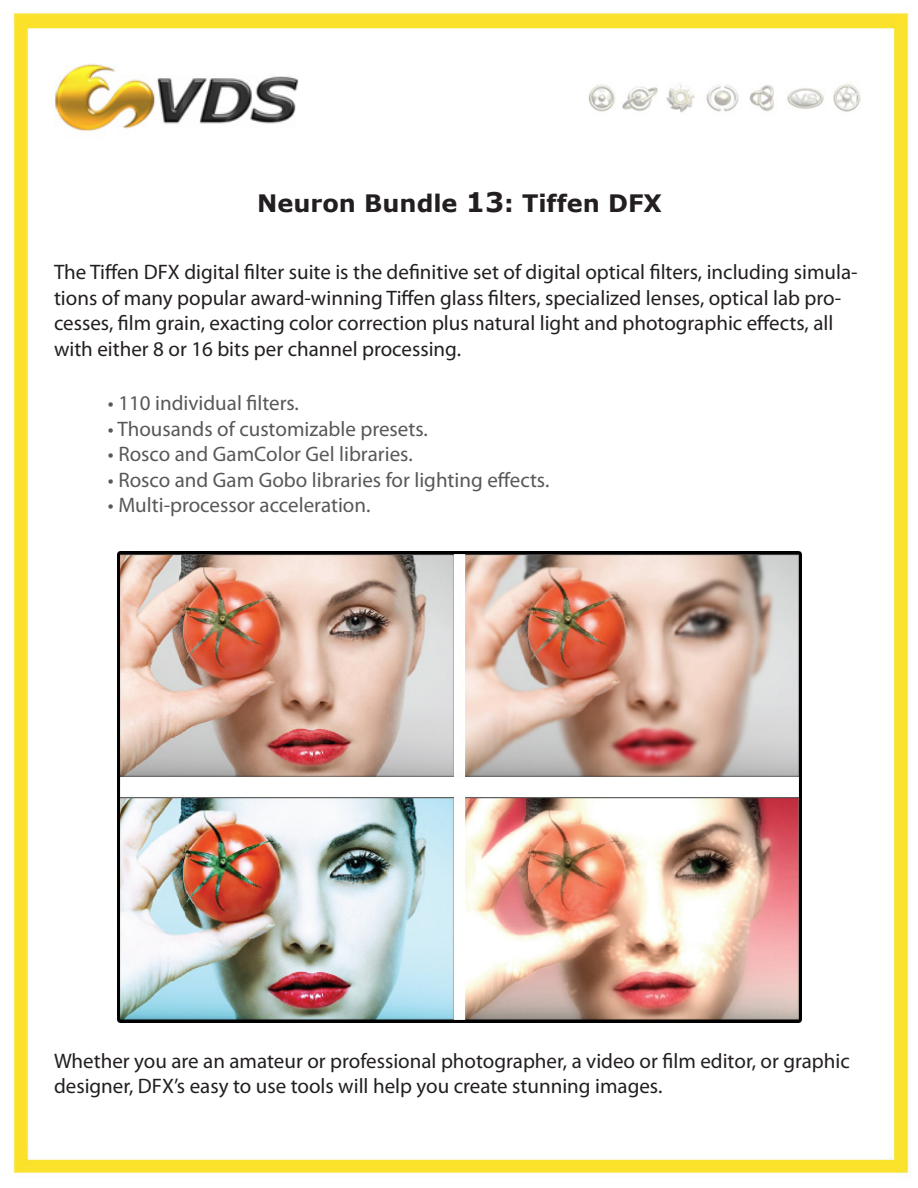
<style>
.page{position:relative;width:918px;height:1188px;background:#fff}
.page>*{position:absolute;margin:0;border:0;box-sizing:border-box;transform-origin:0 0}
.t1{font:700 24px "Verdana";color:#231f20}
.t2{font:21px/25.5px "Myriad Pro";color:#231f20}
.t3{font:21px "Myriad Pro";color:#57585a}
.s1{font-size:27px}
</style>
<div class="page">
<img style="left:13px;top:9px;width:897px;height:1167px">
<img style="left:54px;top:54px;width:244px;height:88px">
<img style="left:581px;top:81px;width:283px;height:34px">
<img style="left:117px;top:551px;width:685px;height:471px">
<p class="t1" style="left:257px;top:188px;width:406px">Neuron Bundle <span class="s1">13</span>: Tiffen DFX</p>
<p class="t2" style="left:54px;top:259px;width:805px">The Tiffen DFX digital filter suite is the definitive set of digital optical filters, including simula&shy;tions of many popular award-winning Tiffen glass filters, specialized lenses, optical lab pro&shy;cesses, film grain, exacting color correction plus natural light and photographic effects, all with either 8 or 16 bits per channel processing.</p>
<p class="t3" style="left:108px;top:390px;width:193px">• 110 individual filters.</p>
<p class="t3" style="left:108px;top:416px;width:321px">• Thousands of customizable presets.</p>
<p class="t3" style="left:108px;top:441px;width:306px">• Rosco and GamColor Gel libraries.</p>
<p class="t3" style="left:108px;top:467px;width:443px">• Rosco and Gam Gobo libraries for lighting effects.</p>
<p class="t3" style="left:108px;top:492px;width:264px">• Multi-processor acceleration.</p>
<p class="t2" style="left:54px;top:1048px;width:797px">Whether you are an amateur or professional photographer, a video or film editor, or graphic designer, DFX’s easy to use tools will help you create stunning images.</p>
</div>
